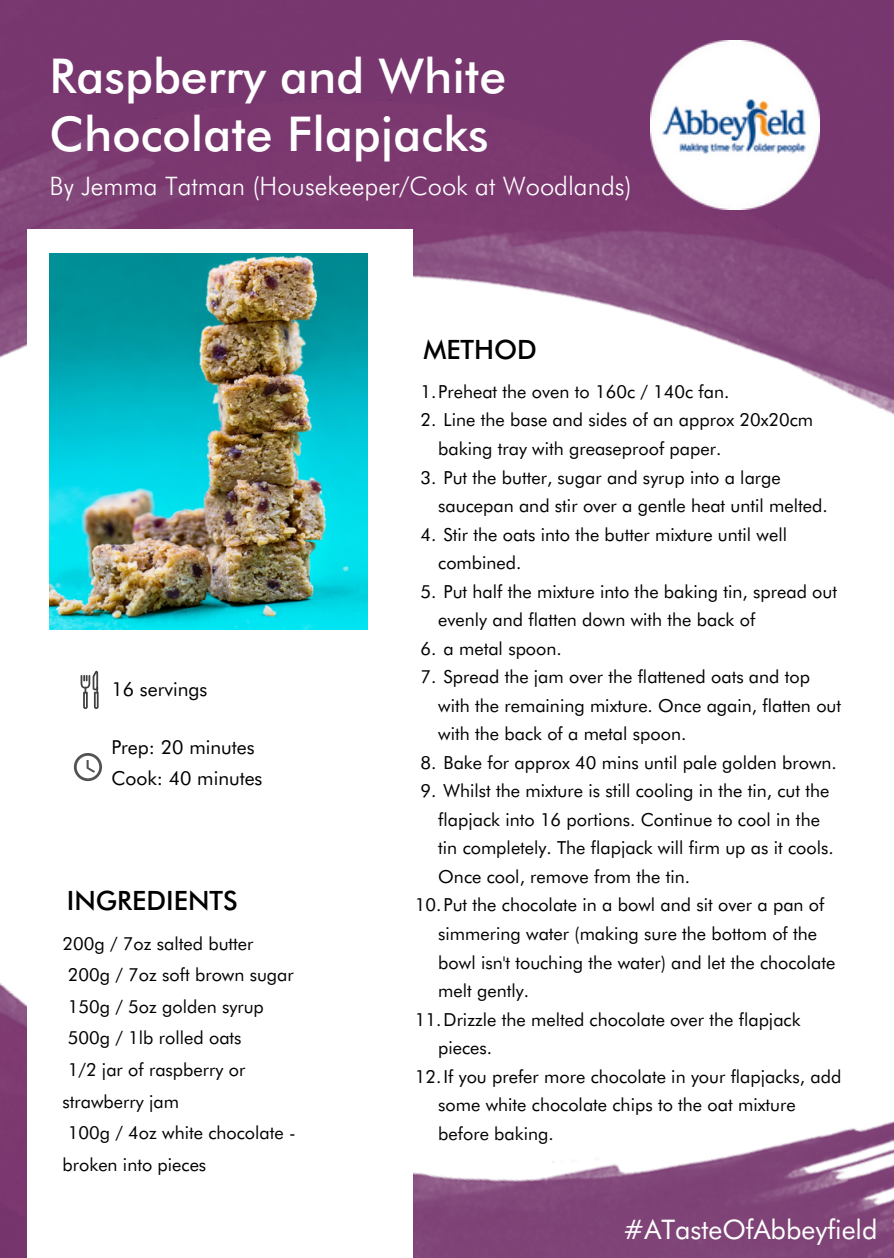
<style>
.page{position:relative;width:894px;height:1258px;background:#fff}
.page>*{position:absolute;margin:0;border:0;box-sizing:border-box;transform-origin:0 0}
.t1{font:500 48px/58.5px "Futura BT";color:#fff}
.t2{font:27px "Futura BT";color:#fff}
.t3{font:500 26.7px "Futura BT";color:#000}
.t4{font:300 25.5px "Futura BT";color:#fff}
.t5{font:19.2px/30.6px "Futura BT";color:#000}
.t6{font:18px/31.5px "Futura BT";color:#000}
</style>
<div class="page">
<img style="left:0;top:983px;width:893px;height:275px">
<img style="left:0;top:0;width:893px;height:415px">
<div style="left:27px;top:229px;width:386px;height:1029px;background:#fff"></div>
<img style="left:50px;top:253px;width:317px;height:376px">
<img style="left:650px;top:41px;width:168px;height:169px">
<svg style="left:74px;top:753px;width:28px;height:28px"></svg>
<svg style="left:81px;top:671px;width:18px;height:38px"></svg>
<h1 class="t1" style="left:50px;top:45px;width:458px">Raspberry and White<br>Chocolate Flapjacks</h1>
<h3 class="t4" style="left:50px;top:169px;width:583px">By Jemma Tatman (Housekeeper/Cook at Woodlands)</h3>
<p class="t5" style="left:111px;top:673px;width:98px">16 servings</p>
<p class="t5" style="left:111px;top:731px;width:153px">Prep: 20 minutes<br>Cook: 40 minutes</p>
<h3 class="t3" style="left:67px;top:882px;width:172px">INGREDIENTS</h3>
<p class="t6" style="left:63px;top:927px;width:234px">200g / 7oz salted butter<br>200g / 7oz soft brown sugar<br>150g / 5oz golden syrup<br>500g / 1lb rolled oats<br>1/2 jar of raspberry or strawberry jam<br>100g / 4oz white chocolate - broken into pieces</p>
<h3 class="t3" style="left:423px;top:331px;width:115px">METHOD</h3>
<p class="t6" style="left:420px;top:375px;width:310px">1.Preheat the oven to 160c / 140c fan.</p>
<p class="t6" style="left:438px;top:405px;width:376px;line-height:28.5px;text-indent:-18px">2. Line the base and sides of an approx 20x20cm baking tray with greaseproof paper.</p>
<p class="t6" style="left:438px;top:462px;width:391px;line-height:28.5px;text-indent:-18px">3. Put the butter, sugar and syrup into a large saucepan and stir over a gentle heat until melted.</p>
<p class="t6" style="left:438px;top:519px;width:350px;line-height:28.5px;text-indent:-18px">4. Stir the oats into the butter mixture until well combined.</p>
<p class="t6" style="left:438px;top:576px;width:400px;line-height:28.5px;text-indent:-18px">5. Put half the mixture into the baking tin, spread out evenly and flatten down with the back of</p>
<p class="t6" style="left:420px;top:632px;width:143px">6. a metal spoon.</p>
<p class="t6" style="left:438px;top:662px;width:404px;line-height:28.5px;text-indent:-18px">7. Spread the jam over the flattened oats and top with the remaining mixture. Once again, flatten out with the back of a metal spoon.</p>
<p class="t6" style="left:420px;top:746px;width:417px">8. Bake for approx 40 mins until pale golden brown.</p>
<p class="t6" style="left:420px;top:774px;width:410px">9. Whilst the mixture is still cooling in the tin, cut the</p>
<p class="t6" style="left:438px;top:803px;width:383px">flapjack into 16 portions. Continue to cool in the</p>
<p class="t6" style="left:438px;top:831px;width:397px">tin completely. The flapjack will firm up as it cools.</p>
<p class="t6" style="left:438px;top:860px;width:253px">Once cool, remove from the tin.</p>
<p class="t6" style="left:415px;top:889px;width:411px">10.Put the chocolate in a bowl and sit over a pan of</p>
<p class="t6" style="left:438px;top:917px;width:380px">simmering water (making sure the bottom of the</p>
<p class="t6" style="left:438px;top:946px;width:398px">bowl isn't touching the water) and let the chocolate</p>
<p class="t6" style="left:438px;top:974px;width:92px">melt gently.</p>
<p class="t6" style="left:415px;top:1003px;width:387px">11.Drizzle the melted chocolate over the flapjack</p>
<p class="t6" style="left:438px;top:1031px;width:55px">pieces.</p>
<p class="t6" style="left:415px;top:1060px;width:428px">12.If you prefer more chocolate in your flapjacks, add</p>
<p class="t6" style="left:438px;top:1088px;width:359px">some white chocolate chips to the oat mixture</p>
<p class="t6" style="left:438px;top:1117px;width:117px">before baking.</p>
<h2 class="t2" style="left:623px;top:1211px;width:255px">#ATasteOfAbbeyfield</h2>
</div>
